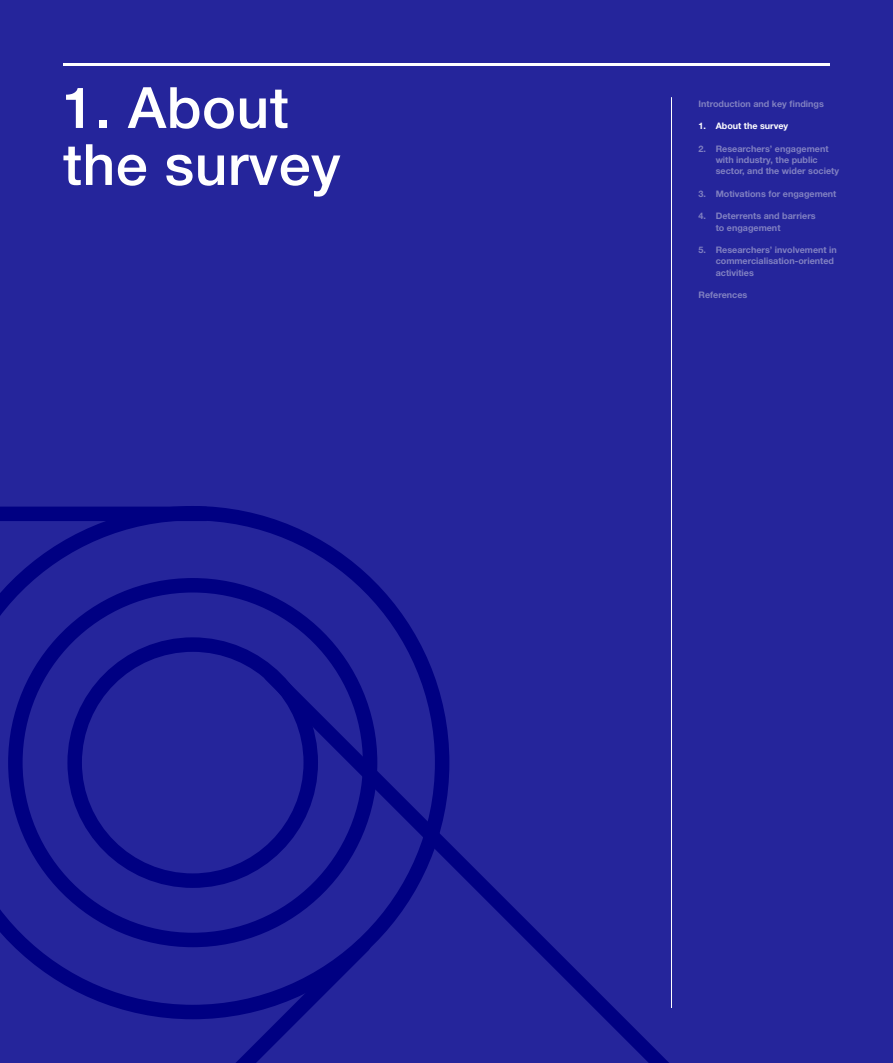
<style>
.page{position:relative;width:893px;height:1063px;background:#25259b}
.page>*{position:absolute;margin:0;border:0;box-sizing:border-box;transform-origin:0 0}
.Overskrift_Kapitelst{font:500 57px/57px "Helvetica Neue LT Com";letter-spacing:.01em;color:#fff}
.Innhold{font:700 9px/11.2px "Helvetica Neue LT";color:#8080c1}
.Innhold-2{font:700 9px "Helvetica Neue LT";color:#fff}
</style>
<div class="page">
<hr style="left:63px;top:63px;width:767px;height:3px;background:#fff">
<svg style="left:0;top:506px;width:425px;height:419px"></svg>
<div style="left:8px;top:578px;width:369px;height:369px;border:14px solid #000082;border-radius:50%"></div>
<div style="left:67px;top:637px;width:251px;height:251px;border:14px solid #000082;border-radius:50%"></div>
<div style="left:0;top:507px;width:207px;height:14px;background:#000082"></div>
<svg style="left:250px;top:654px;width:419px;height:409px"></svg>
<svg style="left:0;top:925px;width:384px;height:138px"></svg>
<hr style="left:671px;top:97px;width:1px;height:911px;background:#fff">
<p class="Overskrift_Kapitelst" style="left:63px;top:79px;width:279px">1. About the survey</p>
<p class="Innhold" style="left:699px;top:98px;width:127px">Introduction and key findings</p>
<p class="Innhold-2" style="left:699px;top:121px;width:91px">1. About the survey</p>
<p class="Innhold" style="left:716px;top:143px;width:125px;text-indent:-17px">2. Researchers’ engagement with industry, the public sector, and the wider society</p>
<p class="Innhold" style="left:699px;top:188px;width:139px">3. Motivations for engagement</p>
<p class="Innhold" style="left:716px;top:210px;width:102px;text-indent:-17px">4. Deterrents and barriers to engagement</p>
<p class="Innhold" style="left:716px;top:244px;width:123px;text-indent:-17px">5. Researchers’ involvement in commercialisation-oriented activities</p>
<p class="Innhold" style="left:699px;top:289px;width:50px">References</p>
</div>
